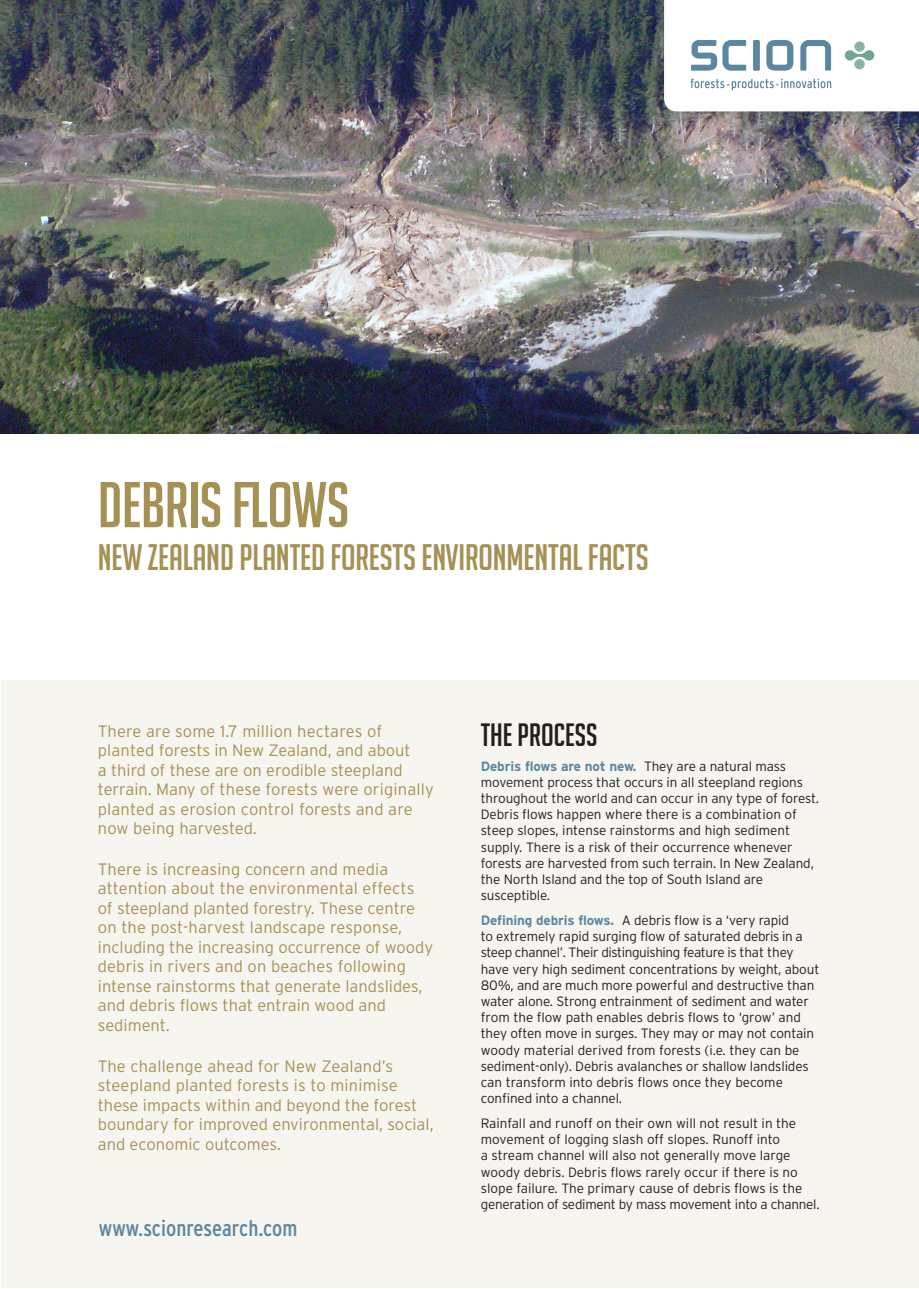
<style>
.page{position:relative;width:919px;height:1289px;background:#fff}
.page>*{position:absolute;margin:0;border:0;box-sizing:border-box;transform-origin:0 0}
.t1{font:63px "Big Noodle Titling";letter-spacing:-.005em;color:#a69155}
.t2{font:36px "Big Noodle Titling";letter-spacing:-.005em;color:#a69155}
.t3{font:31.5px "Big Noodle Titling";color:#231f20}
.t4{font:condensed 22.5px "Interstate";color:#5c87a1}
.t5{font:300 16.5px/19.5px "Interstate";color:#a69155}
.t6{font:300 13.5px/16.2px "Interstate";letter-spacing:-.01em;color:#231f20}
.s1{font-weight:700;color:#5c87a1}
</style>
<div class="page">
<img style="left:0;top:0;width:918px;height:434px">
<div style="left:2px;top:680px;width:916px;height:607px;background:#f6f5ef"></div>
<svg style="left:664px;top:0;width:254px;height:111px"></svg>
<h1 class="t1" style="left:98px;top:471px;width:253px">DEBRIS FLOWS</h1>
<h2 class="t2" style="left:98px;top:538px;width:552px">NEW ZEALAND PLANTED FORESTS ENVIRONMENTAL FACTS</h2>
<p class="t5" style="left:98px;top:720px;width:337px">There are some 1.7 million hectares of planted forests in New Zealand, and about<br>a third of these are on erodible steepland terrain. Many of these forests were originally planted as erosion control forests and are now being harvested.</p>
<p class="t5" style="left:98px;top:859px;width:337px">There is increasing concern and media attention about the environmental effects of steepland planted forestry. These centre on the post-harvest landscape response, including the increasing occurrence of woody debris in rivers and on beaches following intense rainstorms that generate landslides, and debris flows that entrain wood and sediment.</p>
<p class="t5" style="left:98px;top:1056px;width:337px">The challenge ahead for New Zealand’s steepland planted forests is to minimise these impacts within and beyond the forest boundary for improved environmental, social, and economic outcomes.</p>
<h3 class="t4" style="left:99px;top:1215px;width:200px">www.scionresearch.com</h3>
<h3 class="t3" style="left:480px;top:717px;width:118px">THE PROCESS</h3>
<p class="t6" style="left:480px;top:757px;width:340px"><span class="s1">Debris flows are not new.</span> They are a natural mass movement process that occurs in all steepland regions throughout the world and can occur in any type of forest.<br>Debris flows happen where there is a combination of steep slopes, intense rainstorms and high sediment supply. There is a risk of their occurrence whenever forests are harvested from such terrain. In New Zealand, the North Island and the top of South Island are susceptible.</p>
<p class="t6" style="left:480px;top:911px;width:340px"><span class="s1">Defining debris flows.</span> A debris flow is a ‘very rapid<br>to extremely rapid surging flow of saturated debris in a steep channel’. Their distinguishing feature is that they have very high sediment concentrations by weight, about 80%, and are much more powerful and destructive than water alone. Strong entrainment of sediment and water from the flow path enables debris flows to ‘grow’ and they often move in surges. They may or may not contain woody material derived from forests (i.e. they can be sediment-only). Debris avalanches or shallow landslides can transform into debris flows once they become confined into a channel.</p>
<p class="t6" style="left:480px;top:1114px;width:340px">Rainfall and runoff on their own will not result in the movement of logging slash off slopes. Runoff into<br>a stream channel will also not generally move large woody debris. Debris flows rarely occur if there is no slope failure. The primary cause of debris flows is the generation of sediment by mass movement into a channel.</p>
</div>
